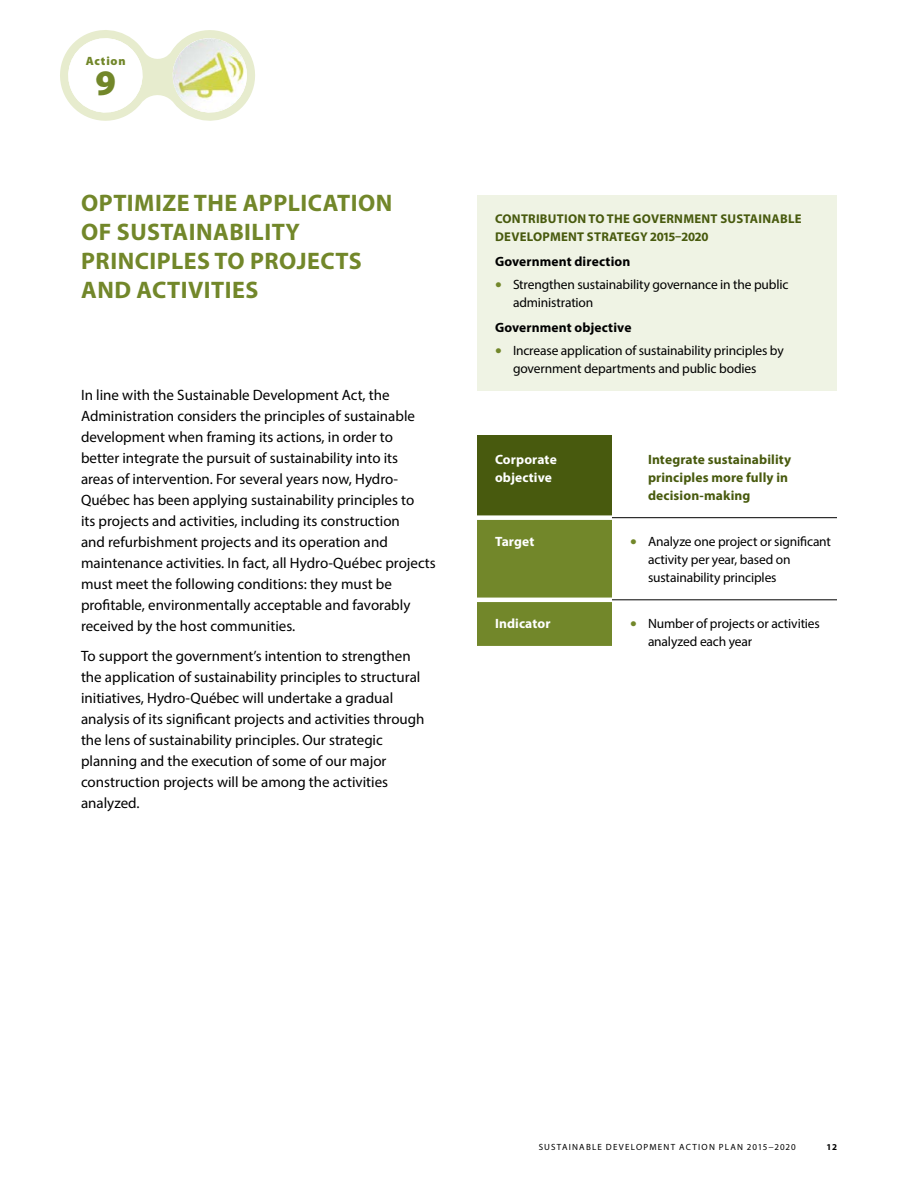
<style>
.page{position:relative;width:918px;height:1188px;background:#fff}
.page>*{position:absolute;margin:0;border:0;box-sizing:border-box;transform-origin:0 0}
.TEXT___H1_Action{font:900 36px "Myriad Pro";color:#72872a}
.TEXT___H1{font:700 24px/28.8px "Myriad Pro";letter-spacing:.02em;color:#72872a}
.TEXT___texte_courant{font:15px/21px "Myriad Pro";color:#000}
.t1{font:13.5px/18px "Myriad Pro";letter-spacing:-.01em;color:#000}
.TABLEAU_1___Objectif{font:700 13.5px/18px "Myriad Pro";letter-spacing:.01em;color:#485a0e}
.ENCADRÉ___Texte_gras{font:700 13.5px "Myriad Pro";letter-spacing:.01em;color:#000}
.TABLEAU_1___gras_ren{font:700 13.5px/18px "Myriad Pro";letter-spacing:.01em;color:#fff}
.ENCADRÉ___H2{font:700 12.75px/18px "Myriad Pro";letter-spacing:.02em;color:#485a0e}
.TEXT___H1_Action-2{font:900 12px "Myriad Pro";letter-spacing:.065em;color:#72872a}
.t2{font:9px "Myriad Pro";letter-spacing:.135em;color:#000}
.t3{font:700 9px "Myriad Pro";color:#000}
.s1{font-size:24px;color:#72872a}
</style>
<div class="page">
<svg style="left:60px;top:30px;width:195px;height:91px"></svg>
<div style="left:477px;top:195px;width:360px;height:196px;background:#eff3e4"></div>
<div style="left:477px;top:436px;width:135px;height:82px;background:#485a0e"></div>
<div style="left:477px;top:520px;width:135px;height:126px;background:#72872a"></div>
<div style="left:477px;top:515px;width:135px;height:5px;background:#fff"></div>
<hr style="left:477px;top:598px;width:135px;height:4px;background:#fff">
<hr style="left:612px;top:517px;width:225px;height:1px;background:#000">
<hr style="left:612px;top:600px;width:225px;height:1px;background:#000">
<h1 class="TEXT___H1_Action-2" style="left:86px;top:54px;width:41px">Action</h1>
<h1 class="TEXT___H1_Action" style="left:95px;top:62px;width:22px">9</h1>
<h1 class="TEXT___H1" style="left:81px;top:188px;width:313px">OPTIMIZE THE APPLICATION<br>OF SUSTAINABILITY<br>PRINCIPLES TO PROJECTS<br>AND ACTIVITIES</h1>
<p class="TEXT___texte_courant" style="left:81px;top:384px;width:356px">In line with the Sustainable Development Act, the Administration considers the principles of sustainable development when framing its actions, in order to<br>better integrate the pursuit of sustainability into its<br>areas of intervention. For several years now, Hydro-Québec has been applying sustainability principles to<br>its projects and activities, including its construction<br>and refurbishment projects and its operation and maintenance activities. In fact, all Hydro-Québec projects must meet the following conditions: they must be profitable, environmentally acceptable and favorably received by the host communities.</p>
<p class="TEXT___texte_courant" style="left:81px;top:645px;width:345px">To support the government’s intention to strengthen the application of sustainability principles to structural initiatives, Hydro-Québec will undertake a gradual analysis of its significant projects and activities through the lens of sustainability principles. Our strategic planning and the execution of some of our major construction projects will be among the activities analyzed.</p>
<h2 class="ENCADRÉ___H2" style="left:495px;top:209px;width:308px">CONTRIBUTION TO THE GOVERNMENT SUSTAINABLE<br>DEVELOPMENT STRATEGY 2015–2020</h2>
<p class="ENCADRÉ___Texte_gras" style="left:495px;top:253px;width:137px">Government direction</p>
<p class="t1" style="left:513px;top:275px;width:277px;text-indent:-18px"><span class="s1">•</span> Strengthen sustainability governance in the public administration</p>
<p class="ENCADRÉ___Texte_gras" style="left:495px;top:319px;width:138px">Government objective</p>
<p class="t1" style="left:513px;top:341px;width:272px;text-indent:-18px"><span class="s1">•</span> Increase application of sustainability principles by government departments and public bodies</p>
<p class="TABLEAU_1___gras_ren" style="left:495px;top:450px;width:63px">Corporate objective</p>
<p class="TABLEAU_1___Objectif" style="left:648px;top:450px;width:145px">Integrate sustainability principles more fully in decision-making</p>
<p class="TABLEAU_1___gras_ren" style="left:495px;top:532px;width:41px">Target</p>
<p class="t1" style="left:648px;top:532px;width:185px;text-indent:-18px"><span class="s1">•</span> Analyze one project or significant activity per year, based on sustainability principles</p>
<p class="TABLEAU_1___gras_ren" style="left:495px;top:614px;width:57px">Indicator</p>
<p class="t1" style="left:648px;top:614px;width:173px;text-indent:-18px"><span class="s1">•</span> Number of projects or activities analyzed each year</p>
<p class="t2" style="left:539px;top:1141px;width:259px">SUSTAINABLE DEVELOPMENT ACTION PLAN 2015−2020</p>
<p class="t3" style="left:826px;top:1141px;width:12px">12</p>
</div>
